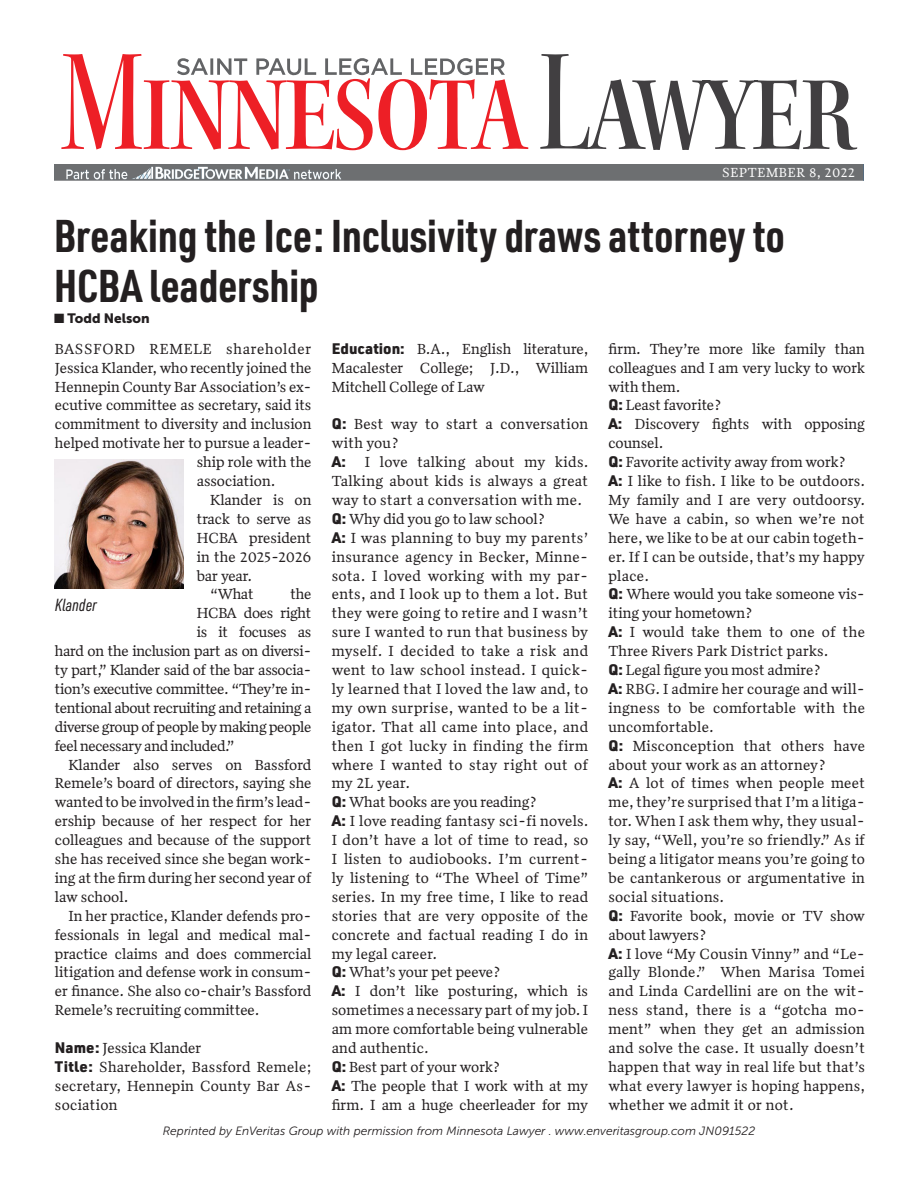
<style>
.page{position:relative;width:918px;height:1188px;background:#fff}
.page>*{position:absolute;margin:0;border:0;box-sizing:border-box;transform-origin:0 0}
.Head{font:700 45px "URWDIN Cond";color:#231f20}
.t1{font:italic 17.25px "URWDIN Cond";color:#231f20}
.RagRight_indent{font:15px/18.9px "Quiosco";color:#231f20;text-align:justify}
.RagRight_indent-2{font:15px "Quiosco";letter-spacing:-.02em;color:#231f20}
.RagRight_indent-3{font:15px/18.9px "Quiosco";letter-spacing:.02em;color:#231f20}
.RagRight_indent-4{font:15px "Quiosco";letter-spacing:.05em;color:#231f20}
.t2{font:13.5px "Quiosco";letter-spacing:.05em;color:#fff}
.t3{font:13.5px "Museo Sans 900";color:#231f20}
.RagRight_noindent{font:italic 12px "Museo Sans 300";color:#231f20}
.s1{font-family:"URWDIN";font-weight:900}
</style>
<div class="page">
<img style="left:54px;top:165px;width:810px;height:15px">
<svg style="left:61px;top:54px;width:467px;height:96px"></svg>
<svg style="left:177px;top:58px;width:328px;height:17px"></svg>
<svg style="left:540px;top:54px;width:317px;height:96px"></svg>
<img style="left:55px;top:460px;width:128px;height:129px">
<p class="t2" style="left:722px;top:164px;width:134px">SEPTEMBER 8, 2022</p>
<p class="Head" style="left:54px;top:206px;width:733px">Breaking the Ice: Inclusivity draws attorney to</p>
<p class="Head" style="left:54px;top:255px;width:266px">HCBA leadership</p>
<p class="RagRight_indent-4" style="left:55px;top:339px;width:258px">BASSFORD REMELE shareholder</p>
<p class="RagRight_indent" style="left:55px;top:358px;width:258px">Jessica Klander, who recently joined the</p>
<p class="RagRight_indent" style="left:55px;top:377px;width:258px">Hennepin County Bar Association’s ex-</p>
<p class="RagRight_indent" style="left:55px;top:396px;width:258px">ecutive committee as secretary, said its</p>
<p class="RagRight_indent" style="left:55px;top:415px;width:258px">commitment to diversity and inclusion</p>
<p class="RagRight_indent" style="left:55px;top:434px;width:258px">helped motivate her to pursue a leader-</p>
<p class="RagRight_indent" style="left:197px;top:453px;width:116px">ship role with the</p>
<p class="RagRight_indent" style="left:197px;top:472px;width:80px">association.</p>
<p class="RagRight_indent" style="left:197px;top:491px;width:116px;text-indent:14px">Klander is on track to serve as HCBA president in the 2025-2026 bar year.</p>
<p class="RagRight_indent" style="left:210px;top:585px;width:45px">“What</p>
<p class="RagRight_indent" style="left:291px;top:585px;width:22px">the</p>
<p class="RagRight_indent-2" style="left:197px;top:604px;width:116px">HCBA does right</p>
<p class="RagRight_indent-2" style="left:197px;top:623px;width:116px">is it focuses as</p>
<p class="RagRight_indent-2" style="left:55px;top:641px;width:258px">hard on the inclusion part as on diversi-</p>
<p class="RagRight_indent-2" style="left:55px;top:660px;width:258px">ty part,” Klander said of the bar associa-</p>
<p class="RagRight_indent-2" style="left:55px;top:679px;width:258px">tion’s executive committee. “They’re in-</p>
<p class="RagRight_indent-2" style="left:55px;top:698px;width:258px">tentional about recruiting and retaining a</p>
<p class="RagRight_indent-2" style="left:55px;top:717px;width:258px">diverse group of people by making people</p>
<p class="RagRight_indent-2" style="left:55px;top:736px;width:181px">feel necessary and included.”</p>
<p class="RagRight_indent" style="left:55px;top:755px;width:258px;text-indent:14px">Klander also serves on Bassford Remele’s board of directors, saying she wanted to be involved in the firm’s lead&shy;ership because of her respect for her colleagues and because of the support she has received since she began work&shy;ing at the firm during her second year of law school.</p>
<p class="RagRight_indent" style="left:55px;top:906px;width:258px;text-indent:14px">In her practice, Klander defends pro&shy;fessionals in legal and medical mal&shy;practice claims and does commercial litigation and defense work in consum&shy;er finance. She also co-chair’s Bassford Remele’s recruiting committee.</p>
<p class="RagRight_indent" style="left:55px;top:1039px;width:148px"><span class="s1">Name:</span> Jessica Klander</p>
<p class="RagRight_indent" style="left:55px;top:1058px;width:258px"><span class="s1">Title:</span> Shareholder, Bassford Remele; secretary, Hennepin County Bar As&shy;sociation</p>
<p class="t3" style="left:54px;top:311px;width:97px">■ Todd Nelson</p>
<p class="RagRight_indent" style="left:332px;top:339px;width:258px"><span class="s1">Education:</span> B.A., English literature, Macalester College; J.D., William Mitchell College of Law</p>
<p class="RagRight_indent-3" style="left:332px;top:415px;width:258px"><span class="s1">Q:</span> Best way to start a conversation with you?</p>
<p class="RagRight_indent" style="left:332px;top:453px;width:258px"><span class="s1">A:</span> I love talking about my kids.<br>Talking about kids is always a great way to start a conversation with me.</p>
<p class="RagRight_indent" style="left:332px;top:509px;width:215px"><span class="s1">Q:</span> Why did you go to law school?</p>
<p class="RagRight_indent" style="left:332px;top:528px;width:258px"><span class="s1">A:</span> I was planning to buy my parents’ insurance agency in Becker, Minne&shy;sota. I loved working with my par&shy;ents, and I look up to them a lot. But they were going to retire and I wasn’t sure I wanted to run that business by myself. I decided to take a risk and went to law school instead. I quick&shy;ly learned that I loved the law and, to my own surprise, wanted to be a lit&shy;igator. That all came into place, and then I got lucky in finding the firm where I wanted to stay right out of my 2L year.</p>
<p class="RagRight_indent" style="left:332px;top:793px;width:207px"><span class="s1">Q:</span> What books are you reading?</p>
<p class="RagRight_indent" style="left:332px;top:812px;width:258px"><span class="s1">A:</span> I love reading fantasy sci-fi novels.<br>I don’t have a lot of time to read, so I listen to audiobooks. I’m current&shy;ly listening to “The Wheel of Time” series. In my free time, I like to read stories that are very opposite of the concrete and factual reading I do in my legal career.</p>
<p class="RagRight_indent" style="left:332px;top:963px;width:170px"><span class="s1">Q:</span> What’s your pet peeve?</p>
<p class="RagRight_indent" style="left:332px;top:982px;width:258px"><span class="s1">A:</span> I don’t like posturing, which is sometimes a necessary part of my job. I am more comfortable being vulnerable and authentic.</p>
<p class="RagRight_indent" style="left:332px;top:1058px;width:170px"><span class="s1">Q:</span> Best part of your work?</p>
<p class="RagRight_indent" style="left:332px;top:1076px;width:258px"><span class="s1">A:</span> The people that I work with at my firm. I am a huge cheerleader for my</p>
<p class="RagRight_indent" style="left:608px;top:339px;width:258px">firm. They’re more like family than colleagues and I am very lucky to work with them.</p>
<p class="RagRight_indent" style="left:608px;top:396px;width:114px"><span class="s1">Q:</span> Least favorite?</p>
<p class="RagRight_indent" style="left:608px;top:415px;width:258px"><span class="s1">A:</span> Discovery fights with opposing counsel.</p>
<p class="RagRight_indent-2" style="left:608px;top:452px;width:239px"><span class="s1">Q:</span> Favorite activity away from work?</p>
<p class="RagRight_indent" style="left:608px;top:472px;width:258px"><span class="s1">A:</span> I like to fish. I like to be outdoors.<br>My family and I are very outdoorsy.<br>We have a cabin, so when we’re not here, we like to be at our cabin togeth&shy;er. If I can be outside, that’s my happy place.</p>
<p class="RagRight_indent" style="left:608px;top:585px;width:258px"><span class="s1">Q:</span> Where would you take someone vis&shy;iting your hometown?</p>
<p class="RagRight_indent-3" style="left:608px;top:623px;width:258px"><span class="s1">A:</span> I would take them to one of the<br>Three Rivers Park District parks.</p>
<p class="RagRight_indent" style="left:608px;top:661px;width:214px"><span class="s1">Q:</span> Legal figure you most admire?</p>
<p class="RagRight_indent" style="left:608px;top:680px;width:258px"><span class="s1">A:</span> RBG. I admire her courage and will&shy;ingness to be comfortable with the uncomfortable.</p>
<p class="RagRight_indent-3" style="left:608px;top:736px;width:258px"><span class="s1">Q:</span> Misconception that others have about your work as an attorney?</p>
<p class="RagRight_indent" style="left:608px;top:774px;width:258px"><span class="s1">A:</span> A lot of times when people meet me, they’re surprised that I’m a litiga&shy;tor. When I ask them why, they usual&shy;ly say, “Well, you’re so friendly.” As if being a litigator means you’re going to be cantankerous or argumentative in social situations.</p>
<p class="RagRight_indent" style="left:608px;top:906px;width:258px"><span class="s1">Q:</span> Favorite book, movie or TV show about lawyers?</p>
<p class="RagRight_indent" style="left:608px;top:944px;width:258px"><span class="s1">A:</span> I love “My Cousin Vinny” and “Le&shy;gally Blonde.” When Marisa Tomei and Linda Cardellini are on the wit&shy;ness stand, there is a “gotcha mo&shy;ment” when they get an admission and solve the case. It usually doesn’t happen that way in real life but that’s what every lawyer is hoping happens, whether we admit it or not.</p>
<p class="t1" style="left:55px;top:594px;width:43px">Klander</p>
<p class="RagRight_noindent" style="left:163px;top:1124px;width:594px">Reprinted by EnVeritas Group with permission from Minnesota Lawyer . www.enveritasgroup.com JN091522</p>
</div>
